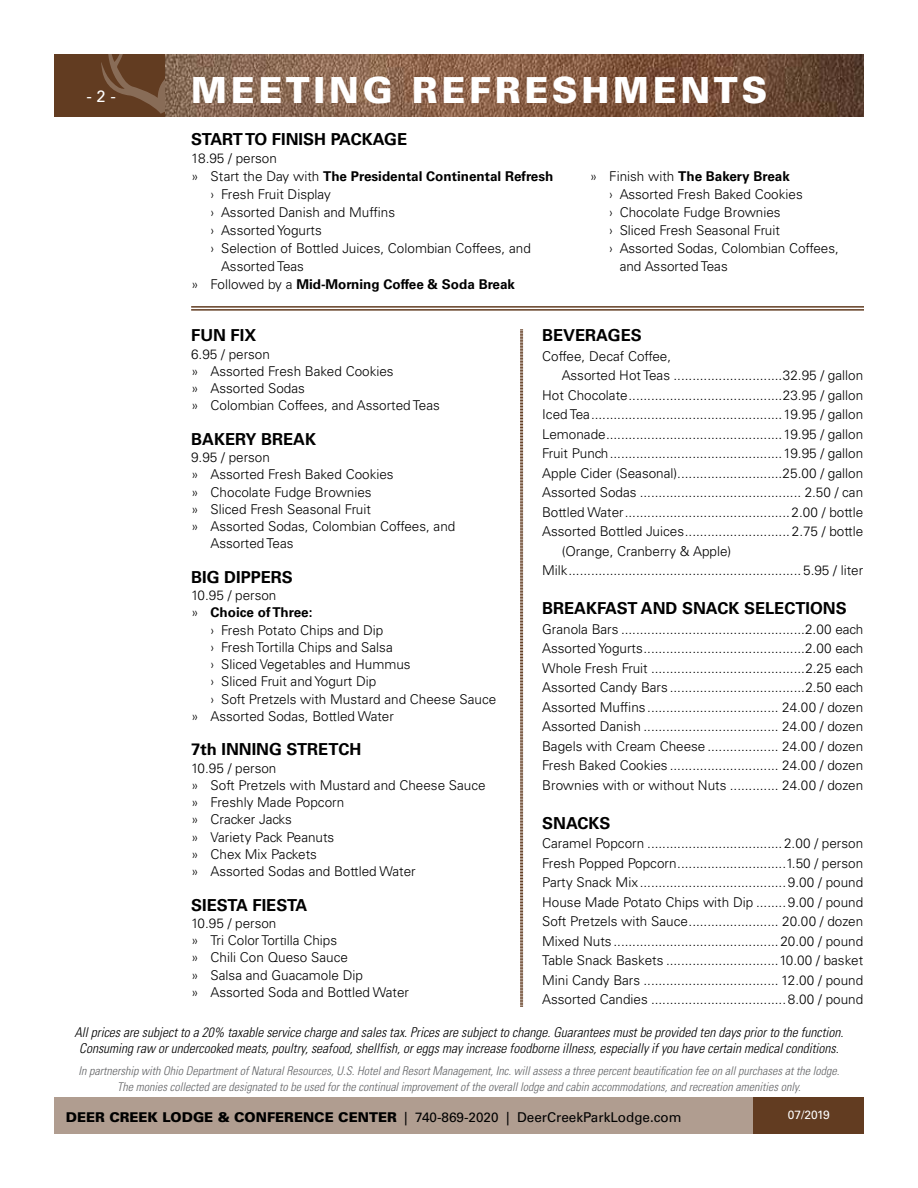
<style>
.page{position:relative;width:918px;height:1188px;background:#fff}
.page>*{position:absolute;margin:0;border:0;box-sizing:border-box;transform-origin:0 0}
.t1{font:900 36px "Univers LT Std";letter-spacing:.1em;color:#fff}
.t2{font:700 16.5px "Univers LT Std";color:#000}
.t3{font:16.5px "Univers LT Std";color:#fff}
.t4{font:300 13.5px/19.5px "Univers LT Std";color:#000}
.t5{font:italic 300 condensed 13.5px/16.2px "Univers LT Std";color:#000;text-align:center}
.t6{font:700 13.5px "Univers LT Std";color:#000}
.t7{font:13.5px "Univers LT Std";color:#000}
.t8{font:italic 300 condensed 12px/16.2px "Univers LT Std";color:#636466;text-align:center}
.t9{font:12px "Univers LT Std";letter-spacing:-.03em;color:#fff}
.s1{font-weight:300}
.s2{font-weight:900}
</style>
<div class="page">
<div style="left:54px;top:1097px;width:810px;height:37px;background:#b09d90"></div>
<img style="left:164px;top:54px;width:700px;height:63px">
<div style="left:54px;top:54px;width:110px;height:63px;background:#623c21"></div>
<div style="left:754px;top:1097px;width:110px;height:37px;background:#623c21"></div>
<svg style="left:520px;top:329px;width:4px;height:678px"></svg>
<svg style="left:101px;top:54px;width:63px;height:60px"></svg>
<hr style="left:191px;top:306px;width:673px;height:2px;background:#623c21">
<hr style="left:191px;top:309px;width:673px;height:2px;background:#623c21">
<p class="t3" style="left:87px;top:86px;width:31px">- 2 -</p>
<h1 class="t1" style="left:191px;top:68px;width:578px">MEETING REFRESHMENTS</h1>
<p class="t2" style="left:191px;top:130px;width:218px">START TO FINISH PACKAGE</p>
<p class="t4" style="left:191px;top:149px;width:87px">18.95 / person</p>
<p class="t6" style="left:191px;top:168px;width:364px"><span class="s1">» Start the Day with</span> The Presidental Continental Refresh</p>
<p class="t4" style="left:211px;top:185px;width:122px">› Fresh Fruit Display</p>
<p class="t4" style="left:211px;top:203px;width:186px">› Assorted Danish and Muffins</p>
<p class="t4" style="left:211px;top:221px;width:113px">› Assorted Yogurts</p>
<p class="t4" style="left:211px;top:239px;width:322px">› Selection of Bottled Juices, Colombian Coffees, and</p>
<p class="t4" style="left:221px;top:257px;width:84px">Assorted Teas</p>
<p class="t6" style="left:191px;top:276px;width:325px"><span class="s1">» Followed by a</span> Mid-Morning Coffee &amp; Soda Break</p>
<p class="t6" style="left:590px;top:169px;width:202px"><span class="s1">» Finish with</span> The Bakery Break</p>
<p class="t4" style="left:609px;top:185px;width:195px">› Assorted Fresh Baked Cookies</p>
<p class="t4" style="left:609px;top:203px;width:173px">› Chocolate Fudge Brownies</p>
<p class="t4" style="left:609px;top:221px;width:172px">› Sliced Fresh Seasonal Fruit</p>
<p class="t4" style="left:609px;top:239px;width:231px">› Assorted Sodas, Colombian Coffees,</p>
<p class="t4" style="left:620px;top:257px;width:110px">and Assorted Teas</p>
<p class="t2" style="left:191px;top:326px;width:67px">FUN FIX</p>
<p class="t4" style="left:191px;top:345px;width:250px;line-height:17.2px">6.95 / person<br>» Assorted Fresh Baked Cookies<br>» Assorted Sodas<br>» Colombian Coffees, and Assorted Teas</p>
<p class="t2" style="left:191px;top:429px;width:126px">BAKERY BREAK</p>
<p class="t4" style="left:191px;top:448px;width:80px">9.95 / person</p>
<p class="t4" style="left:191px;top:465px;width:204px">» Assorted Fresh Baked Cookies</p>
<p class="t4" style="left:191px;top:482px;width:182px">» Chocolate Fudge Brownies</p>
<p class="t4" style="left:191px;top:499px;width:181px">» Sliced Fresh Seasonal Fruit</p>
<p class="t4" style="left:191px;top:517px;width:266px">» Assorted Sodas, Colombian Coffees, and</p>
<p class="t4" style="left:211px;top:534px;width:84px">Assorted Teas</p>
<p class="t2" style="left:191px;top:567px;width:103px">BIG DIPPERS</p>
<p class="t4" style="left:191px;top:586px;width:87px">10.95 / person</p>
<p class="t6" style="left:191px;top:605px;width:123px"><span class="s1">»</span> Choice of Three:</p>
<p class="t4" style="left:211px;top:620px;width:174px">› Fresh Potato Chips and Dip</p>
<p class="t4" style="left:211px;top:637px;width:184px">› Fresh Tortilla Chips and Salsa</p>
<p class="t4" style="left:211px;top:655px;width:202px">› Sliced Vegetables and Hummus</p>
<p class="t4" style="left:211px;top:672px;width:167px">› Sliced Fruit and Yogurt Dip</p>
<p class="t4" style="left:211px;top:689px;width:287px">› Soft Pretzels with Mustard and Cheese Sauce</p>
<p class="t4" style="left:191px;top:706px;width:204px">» Assorted Sodas, Bottled Water</p>
<p class="t2" style="left:191px;top:740px;width:172px">7th INNING STRETCH</p>
<p class="t4" style="left:191px;top:759px;width:296px;line-height:17.2px">10.95 / person<br>» Soft Pretzels with Mustard and Cheese Sauce » Freshly Made Popcorn<br>» Cracker Jacks<br>» Variety Pack Peanuts<br>» Chex Mix Packets<br>» Assorted Sodas and Bottled Water</p>
<p class="t2" style="left:191px;top:895px;width:118px">SIESTA FIESTA</p>
<p class="t4" style="left:191px;top:915px;width:219px;line-height:17.2px">10.95 / person<br>» Tri Color Tortilla Chips<br>» Chili Con Queso Sauce<br>» Salsa and Guacamole Dip<br>» Assorted Soda and Bottled Water</p>
<p class="t2" style="left:542px;top:326px;width:101px">BEVERAGES</p>
<p class="t4" style="left:542px;top:346px;width:130px">Coffee, Decaf Coffee,</p>
<p class="t4" style="left:562px;top:366px;width:303px">Assorted Hot Teas .............................32.95 / gallon</p>
<p class="t4" style="left:542px;top:385px;width:323px">Hot Chocolate.........................................23.95 / gallon</p>
<p class="t4" style="left:542px;top:405px;width:323px">Iced Tea...................................................19.95 / gallon</p>
<p class="t4" style="left:542px;top:424px;width:323px">Lemonade...............................................19.95 / gallon</p>
<p class="t4" style="left:542px;top:444px;width:323px">Fruit Punch..............................................19.95 / gallon</p>
<p class="t4" style="left:542px;top:463px;width:323px">Apple Cider (Seasonal)............................25.00 / gallon</p>
<p class="t4" style="left:542px;top:483px;width:323px">Assorted Sodas ........................................... 2.50 / can</p>
<p class="t4" style="left:542px;top:502px;width:323px">Bottled Water............................................2.00 / bottle</p>
<p class="t4" style="left:542px;top:522px;width:323px">Assorted Bottled Juices............................ 2.75 / bottle</p>
<p class="t4" style="left:562px;top:541px;width:171px">(Orange, Cranberry &amp; Apple)</p>
<p class="t4" style="left:542px;top:561px;width:323px">Milk.............................................................. 5.95 / liter</p>
<p class="t2" style="left:542px;top:599px;width:306px">BREAKFAST AND SNACK SELECTIONS</p>
<p class="t4" style="left:542px;top:619px;width:323px;text-align:justify">Granola Bars .................................................2.00 each Assorted Yogurts...........................................2.00 each Whole Fresh Fruit .........................................2.25 each Assorted Candy Bars ....................................2.50 each Assorted Muffins................................... 24.00 / dozen Assorted Danish .................................... 24.00 / dozen Bagels with Cream Cheese................... 24.00 / dozen Fresh Baked Cookies ............................. 24.00 / dozen Brownies with or without Nuts ............. 24.00 / dozen</p>
<p class="t2" style="left:542px;top:813px;width:70px">SNACKS</p>
<p class="t4" style="left:542px;top:834px;width:323px;text-align:justify">Caramel Popcorn ....................................2.00 / person Fresh Popped Popcorn.............................1.50 / person Party Snack Mix.......................................9.00 / pound House Made Potato Chips with Dip ........9.00 / pound Soft Pretzels with Sauce........................ 20.00 / dozen Mixed Nuts ............................................20.00 / pound Table Snack Baskets ..............................10.00 / basket Mini Candy Bars .................................... 12.00 / pound Assorted Candies ....................................8.00 / pound</p>
<p class="t5" style="left:74px;top:1024px;width:771px">All prices are subject to a 20% taxable service charge and sales tax. Prices are subject to change. Guarantees must be provided ten days prior to the function.<br>Consuming raw or undercooked meats, poultry, seafood, shellfish, or eggs may increase foodborne illness, especially if you have certain medical conditions.</p>
<p class="t8" style="left:79px;top:1063px;width:762px">In partnership with Ohio Department of Natural Resources, U.S. Hotel and Resort Management, Inc. will assess a three percent beautification fee on all purchases at the lodge.<br>The monies collected are designated to be used for the continual improvement of the overall lodge and cabin accommodations, and recreation amenities only.</p>
<p class="t7" style="left:66px;top:1109px;width:617px"><span class="s2">DEER CREEK LODGE &amp; CONFERENCE CENTER</span> | 740-869-2020 | DeerCreekParkLodge.com</p>
<p class="t9" style="left:788px;top:1108px;width:43px">07/2019</p>
</div>
